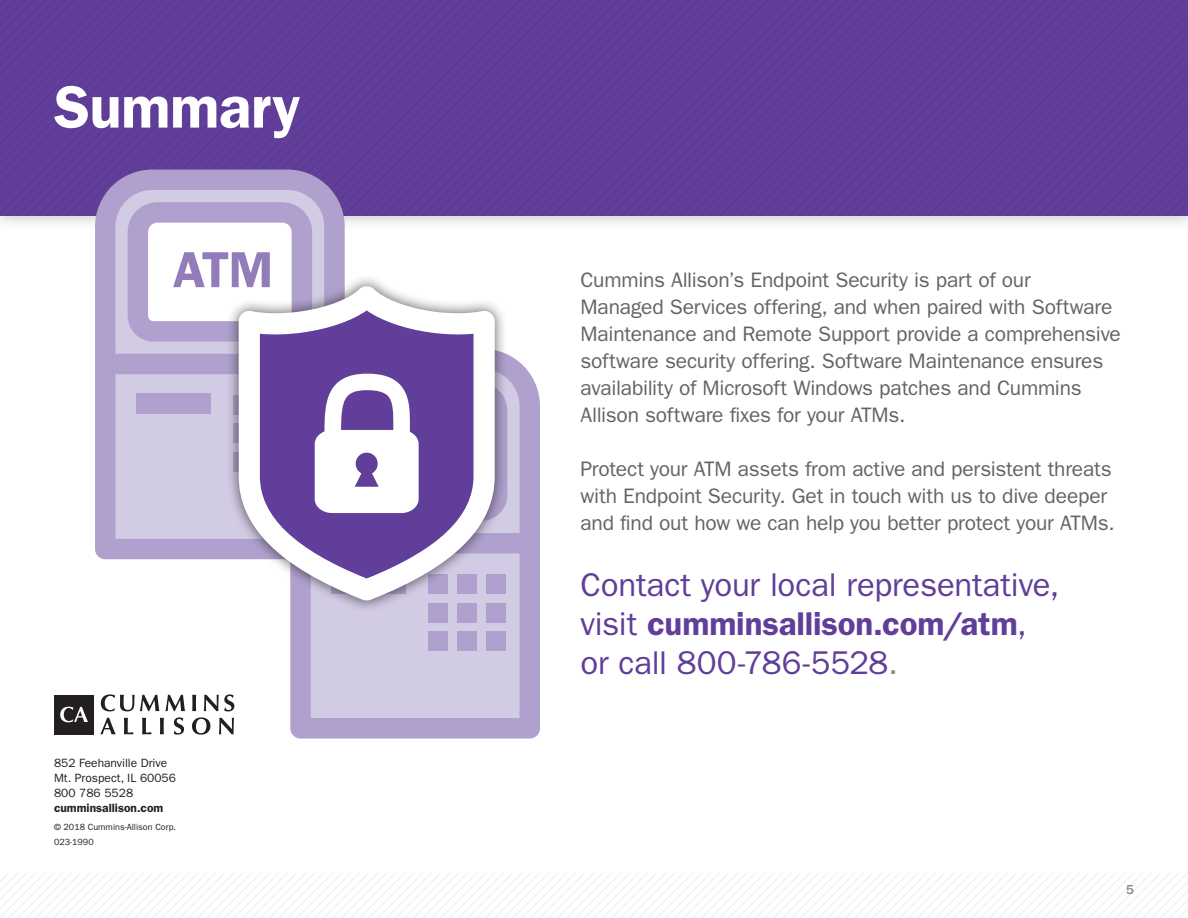
<style>
.page{position:relative;width:1188px;height:918px;background:#fff}
.page>*{position:absolute;margin:0;border:0;box-sizing:border-box;transform-origin:0 0}
.t1{font:600 60px "ITC Franklin Gothic Std";letter-spacing:-.01em;color:#fff}
.t2{font:33px "ITC Franklin Gothic Std";letter-spacing:-.005em;color:#603e99}
.t3{font:600 33px "ITC Franklin Gothic Std";letter-spacing:-.005em;color:#603e99}
.t4{font:21px/27px "ITC Franklin Gothic Std";letter-spacing:-.01em;color:#636366}
.t5{font:500 13.5px "ITC Franklin Gothic Std";color:#918883}
.t6{font:12px "ITC Franklin Gothic Std";color:#231f20}
.t7{font:600 12px "ITC Franklin Gothic Std";color:#231f20}
.t8{font:9px "ITC Franklin Gothic Std";color:#231f20}
.s1{font-weight:400}
.s2{color:#918883}
</style>
<div class="page">
<svg style="left:290px;top:355px;width:250px;height:384px;background:#c5bbdb"></svg>
<div style="left:429px;top:603px;width:19px;height:20px;background:#afa0cd"></div>
<div style="left:457px;top:603px;width:20px;height:20px;background:#afa0cd"></div>
<div style="left:486px;top:603px;width:19px;height:20px;background:#afa0cd"></div>
<div style="left:429px;top:631px;width:19px;height:20px;background:#afa0cd"></div>
<div style="left:457px;top:631px;width:20px;height:20px;background:#afa0cd"></div>
<div style="left:486px;top:631px;width:19px;height:20px;background:#afa0cd"></div>
<svg style="left:0;top:873px;width:1188px;height:45px"></svg>
<svg style="left:101px;top:694px;width:58px;height:17px"></svg>
<svg style="left:165px;top:695px;width:20px;height:16px"></svg>
<svg style="left:192px;top:695px;width:4px;height:16px"></svg>
<svg style="left:204px;top:694px;width:30px;height:17px"></svg>
<svg style="left:100px;top:718px;width:16px;height:16px"></svg>
<svg style="left:124px;top:718px;width:9px;height:16px"></svg>
<svg style="left:142px;top:718px;width:9px;height:16px"></svg>
<svg style="left:160px;top:718px;width:4px;height:16px"></svg>
<svg style="left:174px;top:717px;width:10px;height:18px"></svg>
<svg style="left:192px;top:717px;width:18px;height:18px"></svg>
<svg style="left:219px;top:718px;width:15px;height:16px"></svg>
<div style="left:54px;top:695px;width:39px;height:39px;background:#231f20"></div>
<svg style="left:60px;top:707px;width:28px;height:15px"></svg>
<div style="left:0;top:0;width:1188px;height:232px;background:#231f20;opacity:.3"></div>
<div style="left:693px;top:0;width:10px;height:216px;background:#603e99"></div>
<div style="left:712px;top:0;width:10px;height:216px;background:#603e99"></div>
<div style="left:722px;top:0;width:10px;height:216px;background:#603e99"></div>
<div style="left:732px;top:0;width:10px;height:216px;background:#603e99"></div>
<div style="left:742px;top:0;width:10px;height:216px;background:#603e99"></div>
<div style="left:752px;top:0;width:10px;height:216px;background:#603e99"></div>
<div style="left:762px;top:0;width:10px;height:216px;background:#603e99"></div>
<div style="left:772px;top:0;width:10px;height:216px;background:#603e99"></div>
<div style="left:782px;top:0;width:10px;height:216px;background:#603e99"></div>
<div style="left:792px;top:0;width:10px;height:216px;background:#603e99"></div>
<div style="left:802px;top:0;width:9px;height:216px;background:#603e99"></div>
<div style="left:811px;top:0;width:10px;height:216px;background:#603e99"></div>
<div style="left:821px;top:0;width:10px;height:216px;background:#603e99"></div>
<div style="left:831px;top:0;width:10px;height:216px;background:#603e99"></div>
<div style="left:841px;top:0;width:10px;height:216px;background:#603e99"></div>
<div style="left:851px;top:0;width:10px;height:216px;background:#603e99"></div>
<div style="left:861px;top:0;width:10px;height:216px;background:#603e99"></div>
<div style="left:871px;top:0;width:10px;height:216px;background:#603e99"></div>
<div style="left:881px;top:0;width:10px;height:216px;background:#603e99"></div>
<div style="left:891px;top:0;width:10px;height:216px;background:#603e99"></div>
<div style="left:901px;top:0;width:9px;height:216px;background:#603e99"></div>
<div style="left:910px;top:0;width:10px;height:216px;background:#603e99"></div>
<div style="left:920px;top:0;width:10px;height:216px;background:#603e99"></div>
<div style="left:930px;top:0;width:10px;height:216px;background:#603e99"></div>
<div style="left:940px;top:0;width:10px;height:216px;background:#603e99"></div>
<div style="left:950px;top:0;width:10px;height:216px;background:#603e99"></div>
<div style="left:960px;top:0;width:10px;height:216px;background:#603e99"></div>
<div style="left:970px;top:0;width:10px;height:216px;background:#603e99"></div>
<div style="left:980px;top:0;width:10px;height:216px;background:#603e99"></div>
<div style="left:990px;top:0;width:198px;height:216px;background:#603e99"></div>
<svg style="left:95px;top:170px;width:250px;height:389px;background:#c2b8da"></svg>
<div style="left:136px;top:394px;width:74px;height:20px;background:#afa0cd"></div>
<svg style="left:0;top:0;width:312px;height:342px"></svg>
<div style="left:225px;top:273px;width:283px;height:340px;background:#231f20;opacity:.75"></div>
<svg style="left:239px;top:285px;width:256px;height:316px"></svg>
<svg style="left:315px;top:374px;width:192px;height:147px"></svg>
<p class="t1" style="left:54px;top:72px;width:248px">Summary</p>
<p class="t6" style="left:54px;top:756px;width:115px">852 Feehanville Drive</p>
<p class="t6" style="left:54px;top:771px;width:124px">Mt. Prospect, IL 60056</p>
<p class="t6" style="left:54px;top:786px;width:81px">800 786 5528</p>
<p class="t7" style="left:54px;top:801px;width:111px">cumminsallison.com</p>
<p class="t8" style="left:54px;top:822px;width:124px">© 2018 Cummins-Allison Corp.</p>
<p class="t8" style="left:54px;top:837px;width:41px">023-1990</p>
<p class="t4" style="left:580px;top:266px;width:542px">Cummins Allison’s Endpoint Security is part of our<br>Managed Services offering, and when paired with Software Maintenance and Remote Support provide a comprehensive software security offering. Software Maintenance ensures availability of Microsoft Windows patches and Cummins Allison software fixes for your ATMs.</p>
<p class="t4" style="left:580px;top:455px;width:536px">Protect your ATM assets from active and persistent threats with Endpoint Security. Get in touch with us to dive deeper and find out how we can help you better protect your ATMs.</p>
<p class="t2" style="left:580px;top:565px;width:481px">Contact your local representative,</p>
<p class="t3" style="left:580px;top:604px;width:448px"><span class="s1">visit</span> cumminsallison.com/atm<span class="s1">,</span></p>
<p class="t2" style="left:580px;top:643px;width:319px">or call 800-786-5528<span class="s2">.</span></p>
<p class="t5" style="left:1126px;top:882px;width:9px">5</p>
</div>
